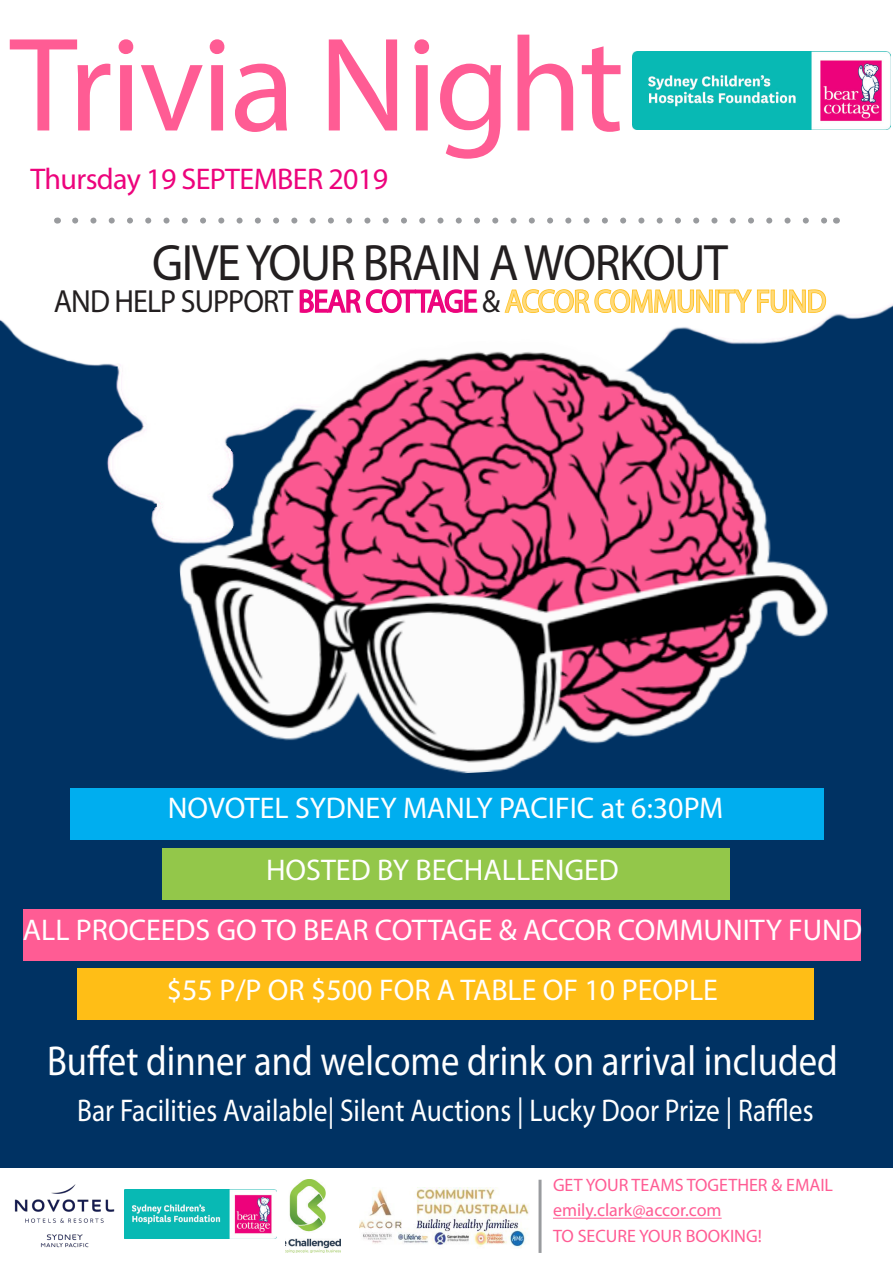
<style>
.page{position:relative;width:893px;height:1263px;background:#fff}
.page>*{position:absolute;margin:0;border:0;box-sizing:border-box;transform-origin:0 0}
.t1{font:135px "Myriad Pro";letter-spacing:-.02em;color:#ff5c94}
.t2{font:51.3px "Myriad Pro";letter-spacing:-.03em;color:#231f20;scale:.93 1}
.t3{font:42px "Myriad Pro";color:#fff;scale:.87 1}
.t4{font:32.1px "Myriad Pro";letter-spacing:-.03em;color:#ffda7a;scale:.93 1}
.t5{font:31.5px "Myriad Pro";color:#fff;scale:.87 1}
.t6{font:30px "Myriad Pro";color:#fff}
.t7{font:30px "Myriad Pro";letter-spacing:-.02em;color:#ed037c}
.t8{font:18px "Myriad Pro";color:#ff5c94}
.s1{color:#231f20}
.s2{color:#ed037c}
</style>
<div class="page">
<div style="left:0;top:0;width:893px;height:1167px;background:#003263"></div>
<div style="left:70px;top:788px;width:753px;height:51px;background:#00aeef"></div>
<img style="left:0;top:0;width:893px;height:542px">
<img style="left:169px;top:324px;width:669px;height:450px">
<svg style="left:299px;top:279px;width:179px;height:35px;background:#fabcdc"></svg>
<svg style="left:503px;top:279px;width:324px;height:37px;background:#ffefc7"></svg>
<div style="left:163px;top:849px;width:567px;height:51px;background:#93c74a"></div>
<div style="left:23px;top:909px;width:838px;height:51px;background:#ff5c94"></div>
<svg style="left:75px;top:218px;width:752px;height:6px;background:#e5e6e6"></svg>
<div style="left:77px;top:969px;width:737px;height:51px;background:#ffbe16"></div>
<img style="left:285px;top:1179px;width:56px;height:73px">
<img style="left:14px;top:1184px;width:101px;height:64px">
<img style="left:125px;top:1190px;width:152px;height:48px">
<hr style="left:553px;top:1218px;width:169px;height:1px;background:#ff5c94">
<svg style="left:538px;top:1180px;width:4px;height:73px"></svg>
<img style="left:632px;top:51px;width:258px;height:78px">
<img style="left:359px;top:1187px;width:170px;height:61px">
<p class="t1" style="left:10px;top:2px;width:616px">Trivia Night</p>
<p class="t7" style="left:30px;top:160px;width:359px">Thursday 19 SEPTEMBER 2019</p>
<p class="t2" style="left:152px;top:232px;width:621px">GIVE YOUR BRAIN A WORKOUT</p>
<p class="t4" style="left:54px;top:281px;width:832px"><span class="s1">AND HELP SUPPORT</span> <span class="s2">BEAR COTTAGE</span> <span class="s1">&amp;</span> ACCOR COMMUNITY FUND</p>
<p class="t6" style="left:168px;top:790px;width:557px">NOVOTEL SYDNEY MANLY PACIFIC at 6:30PM</p>
<p class="t6" style="left:266px;top:851px;width:354px">HOSTED BY BECHALLENGED</p>
<p class="t6" style="left:23px;top:911px;width:841px">ALL PROCEEDS GO TO BEAR COTTAGE &amp; ACCOR COMMUNITY FUND</p>
<p class="t6" style="left:167px;top:971px;width:553px">$55 P/P OR $500 FOR A TABLE OF 10 PEOPLE</p>
<p class="t3" style="left:47px;top:1035px;width:910px">Buffet dinner and welcome drink on arrival included</p>
<p class="t5" style="left:77px;top:1091px;width:848px">Bar Facilities Available| Silent Auctions | Lucky Door Prize | Raffles</p>
<p class="t8" style="left:553px;top:1174px;width:282px">GET YOUR TEAMS TOGETHER &amp; EMAIL</p>
<p class="t8" style="left:553px;top:1199px;width:170px">emily.clark@accor.com</p>
<p class="t8" style="left:553px;top:1225px;width:210px">TO SECURE YOUR BOOKING!</p>
</div>
